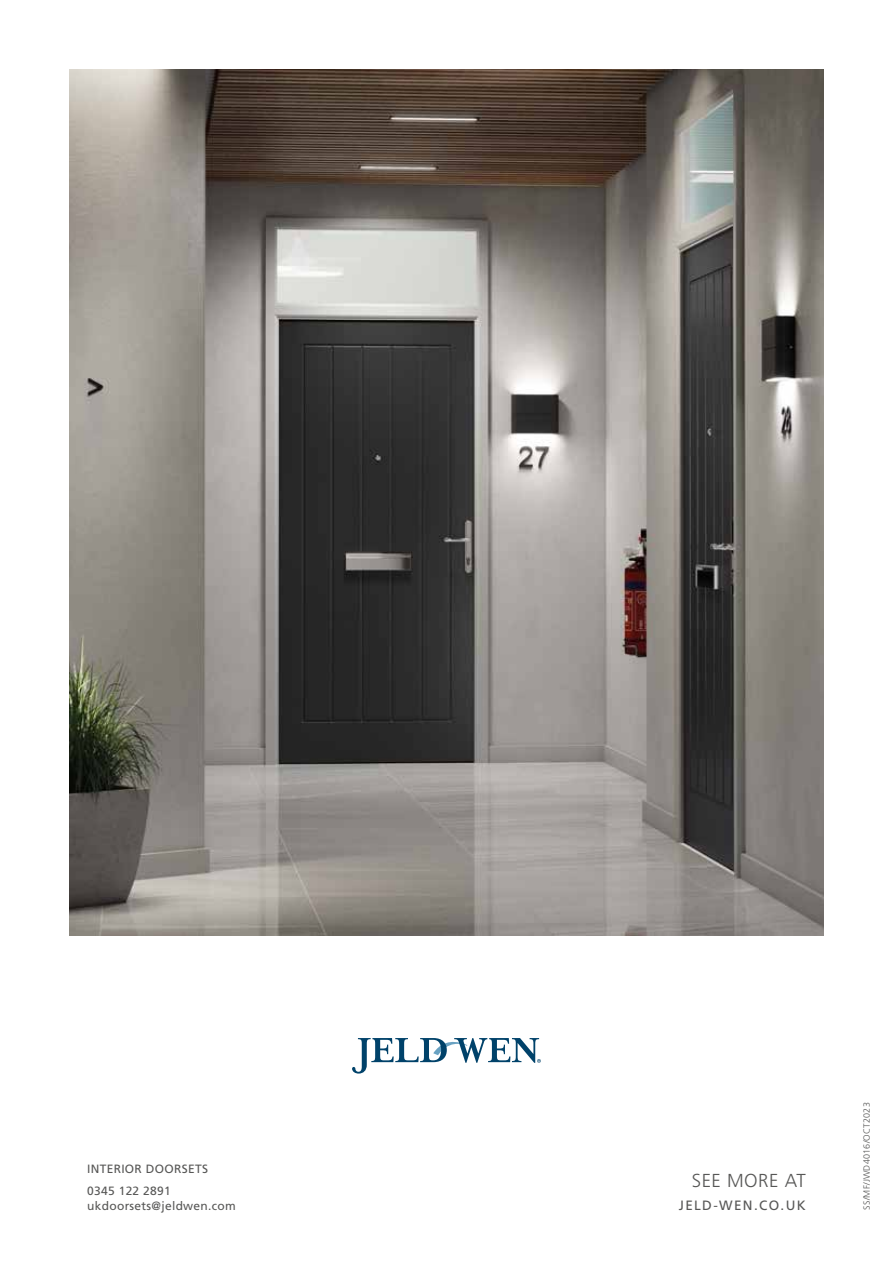
<style>
.page{position:relative;width:893px;height:1263px;background:#fff}
.page>*{position:absolute;margin:0;border:0;box-sizing:border-box;transform-origin:0 0}
.t1{font:300 18.75px "Frutiger LT Std";letter-spacing:.025em;color:#575756}
.t2{font:13.5px "Frutiger LT Std";letter-spacing:.1em;color:#575756}
.t3{font:12px/21.5px "Frutiger LT Std";letter-spacing:.025em;color:#575756}
.t4{font:300 9px "Frutiger LT Std";letter-spacing:.025em;color:#575756}
</style>
<div class="page">
<img style="left:69px;top:69px;width:755px;height:866px">
<svg style="left:352px;top:1038px;width:189px;height:35px"></svg>
<p class="t3" style="left:87px;top:1158px;width:122px">INTERIOR DOORSETS<br>0345 122 2891</p>
<p class="t3" style="left:87px;top:1195px;width:150px">ukdoorsets@jeldwen.com</p>
<h1 class="t1" style="left:692px;top:1170px;width:115px">SEE MORE AT</h1>
<p class="t2" style="left:679px;top:1197px;width:129px">JELD-WEN.CO.UK</p>
<p class="t4" style="left:862px;top:1210px;width:109px;rotate:-90deg">SS/MF/JWD4016/OCT2023</p>
</div>
